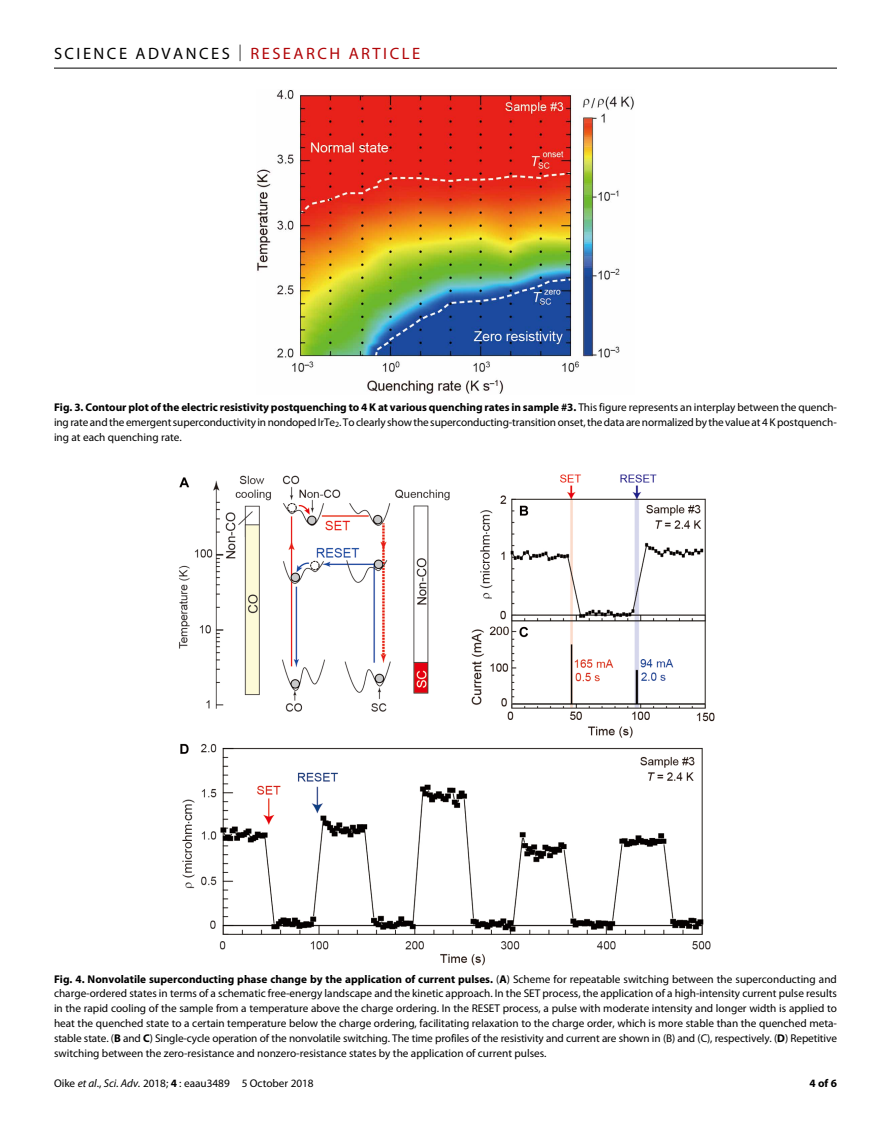
<style>
.page{position:relative;width:891px;height:1134px;background:#fff}
.page>*{position:absolute;margin:0;border:0;box-sizing:border-box;transform-origin:0 0}
.t1{font:16.5px "Myriad Pro";letter-spacing:.15em;color:#000}
.t2{font:11.25px/15px "Myriad Pro";color:#000;text-align:justify}
.t3{font:700 11.25px "Myriad Pro";color:#000}
.s1{font-weight:300}
.s2{color:#b10508}
.s3{font-weight:700}
.s4{font-style:italic}
</style>
<div class="page">
<hr style="left:54px;top:68px;width:783px;height:1px;background:#000">
<img style="left:257px;top:90px;width:377px;height:304px">
<img style="left:179px;top:474px;width:536px;height:492px">
<h1 class="t1" style="left:54px;top:40px;width:368px">SCIENCE ADVANCES <span class="s1">|</span> <span class="s2">RESEARCH ARTICLE</span></h1>
<p class="t2" style="left:54px;top:400px;width:785px"><span class="s3">Fig. 3. Contour plot of the electric resistivity postquenching to 4 K at various quenching rates in sample #3.</span> This figure represents an interplay between the quench&shy;ing rate and the emergent superconductivity in nondoped IrTe<sub>2</sub>. To clearly show the superconducting-transition onset, the data are normalized by the value at 4 K postquench&shy;ing at each quenching rate.</p>
<p class="t2" style="left:54px;top:971px;width:785px"><span class="s3">Fig. 4. Nonvolatile superconducting phase change by the application of current pulses.</span> (<span class="s3">A</span>) Scheme for repeatable switching between the superconducting and charge-ordered states in terms of a schematic free-energy landscape and the kinetic approach. In the SET process, the application of a high-intensity current pulse results in the rapid cooling of the sample from a temperature above the charge ordering. In the RESET process, a pulse with moderate intensity and longer width is applied to heat the quenched state to a certain temperature below the charge ordering, facilitating relaxation to the charge order, which is more stable than the quenched meta&shy;stable state. (<span class="s3">B</span> and <span class="s3">C</span>) Single-cycle operation of the nonvolatile switching. The time profiles of the resistivity and current are shown in (B) and (C), respectively. (<span class="s3">D</span>) Repetitive switching between the zero-resistance and nonzero-resistance states by the application of current pulses.</p>
<p class="t2" style="left:54px;top:1076px;width:261px">Oike <span class="s4">et al</span>., <span class="s4">Sci. Adv.</span> 2018; <span class="s3">4</span> : eaau3489 5 October 2018</p>
<p class="t3" style="left:810px;top:1074px;width:29px">4 of 6</p>
</div>
